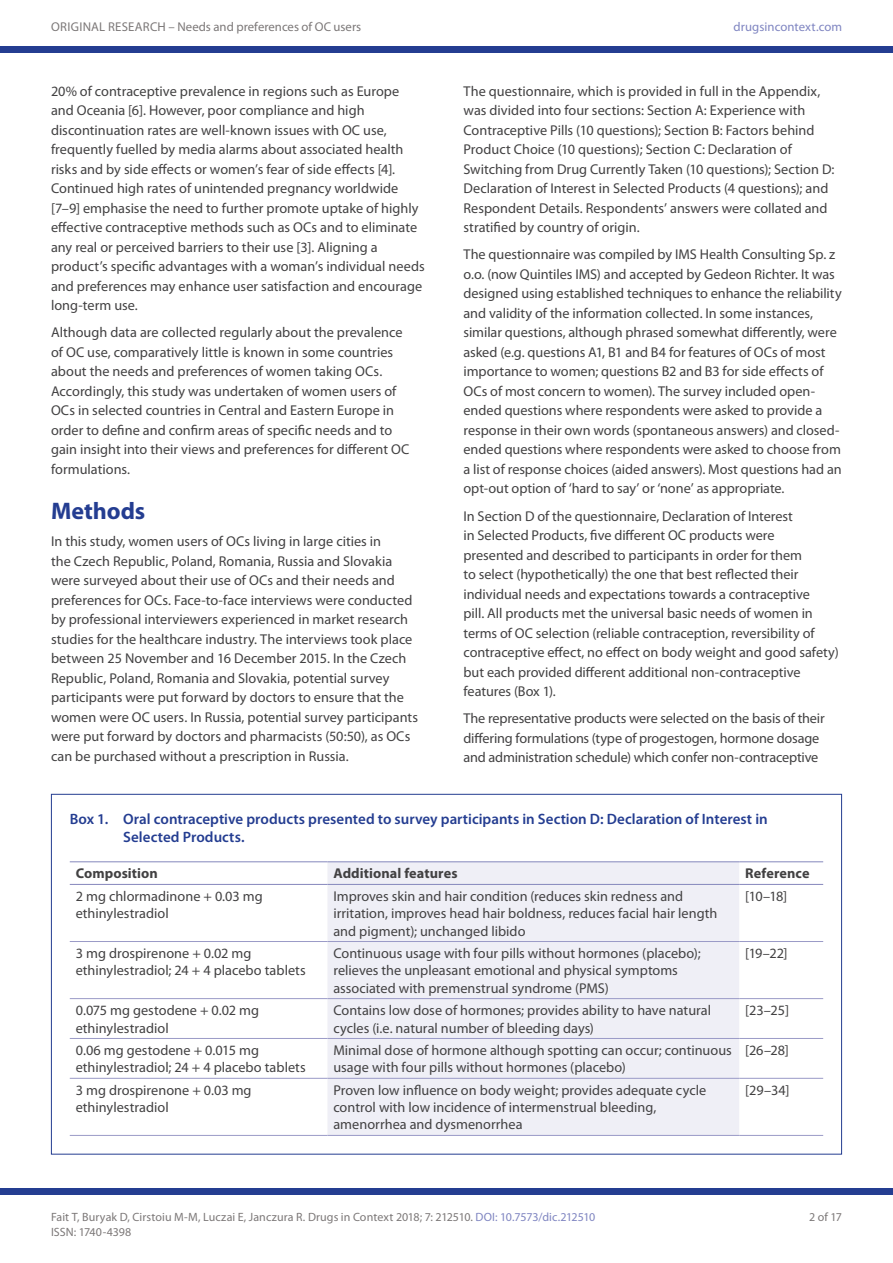
<style>
.page{position:relative;width:893px;height:1263px;background:#fff}
.page>*{position:absolute;margin:0;border:0;box-sizing:border-box;transform-origin:0 0}
.t1{font:700 24px "Myriad Pro";color:#243d91}
.TT{font:600 15px/18px "Myriad Pro";color:#243d91}
.TXT_S{font:14.25px/19.5px "Myriad Pro";color:#424142}
.TBL_BODY{font:14.25px/17.2px "Myriad Pro";color:#424142}
.TXT{font:14.25px/19.5px "Myriad Pro";color:#424142}
.TBL_COLH{font:700 14.25px "Myriad Pro";letter-spacing:.005em;color:#424142}
.t2{font:12.75px "Myriad Pro";letter-spacing:.005em;color:#7c7878}
.t3{font:12.75px "Myriad Pro";letter-spacing:.005em;color:#7f85c1}
.t4{font:12px "Myriad Pro";letter-spacing:.005em;color:#7c7878}
.s1{color:#7f85c1}
</style>
<div class="page">
<div style="left:0;top:1188px;width:893px;height:7px;background:#243d91"></div>
<div style="left:0;top:47px;width:893px;height:6px;background:#243d91"></div>
<div style="left:327px;top:862px;width:412px;height:273px;background:#efeff6"></div>
<hr style="left:70px;top:941px;width:257px;height:1px;background:#9a9ac7">
<hr style="left:327px;top:941px;width:412px;height:1px;background:#9a9ac7">
<hr style="left:739px;top:941px;width:84px;height:1px;background:#9a9ac7">
<hr style="left:70px;top:998px;width:257px;height:1px;background:#9a9ac7">
<hr style="left:327px;top:998px;width:412px;height:1px;background:#9a9ac7">
<hr style="left:739px;top:998px;width:84px;height:1px;background:#9a9ac7">
<hr style="left:70px;top:1038px;width:257px;height:1px;background:#9a9ac7">
<hr style="left:327px;top:1038px;width:412px;height:1px;background:#9a9ac7">
<hr style="left:739px;top:1038px;width:84px;height:1px;background:#9a9ac7">
<hr style="left:70px;top:1078px;width:257px;height:1px;background:#9a9ac7">
<hr style="left:327px;top:1078px;width:412px;height:1px;background:#9a9ac7">
<hr style="left:739px;top:1078px;width:84px;height:1px;background:#9a9ac7">
<hr style="left:70px;top:861px;width:257px;height:1px;background:#8587bc">
<hr style="left:327px;top:861px;width:412px;height:1px;background:#8587bc">
<hr style="left:739px;top:861px;width:84px;height:1px;background:#8587bc">
<hr style="left:70px;top:884px;width:257px;height:1px;background:#8587bc">
<hr style="left:327px;top:884px;width:412px;height:1px;background:#8587bc">
<hr style="left:739px;top:884px;width:84px;height:1px;background:#8587bc">
<hr style="left:70px;top:1135px;width:257px;height:1px;background:#9a9ac7">
<hr style="left:327px;top:1135px;width:412px;height:1px;background:#9a9ac7">
<hr style="left:739px;top:1135px;width:84px;height:1px;background:#9a9ac7">
<p class="t2" style="left:51px;top:18px;width:312px">ORIGINAL RESEARCH – Needs and preferences of OC users</p>
<p class="t3" style="left:734px;top:18px;width:110px">drugsincontext.com</p>
<p class="TXT_S" style="left:51px;top:81px;width:375px">20% of contraceptive prevalence in regions such as Europe and Oceania [6]. However, poor compliance and high discontinuation rates are well-known issues with OC use, frequently fuelled by media alarms about associated health risks and by side effects or women’s fear of side effects [4].<br>Continued high rates of unintended pregnancy worldwide [7–9] emphasise the need to further promote uptake of highly effective contraceptive methods such as OCs and to eliminate any real or perceived barriers to their use [3]. Aligning a product’s specific advantages with a woman’s individual needs and preferences may enhance user satisfaction and encourage long-term use.</p>
<p class="TXT_S" style="left:51px;top:323px;width:360px">Although data are collected regularly about the prevalence of OC use, comparatively little is known in some countries about the needs and preferences of women taking OCs.<br>Accordingly, this study was undertaken of women users of OCs in selected countries in Central and Eastern Europe in order to define and confirm areas of specific needs and to gain insight into their views and preferences for different OC formulations.</p>
<h1 class="t1" style="left:51px;top:495px;width:96px">Methods</h1>
<p class="TXT" style="left:51px;top:531px;width:368px">In this study, women users of OCs living in large cities in<br>the Czech Republic, Poland, Romania, Russia and Slovakia were surveyed about their use of OCs and their needs and preferences for OCs. Face-to-face interviews were conducted by professional interviewers experienced in market research studies for the healthcare industry. The interviews took place between 25 November and 16 December 2015. In the Czech Republic, Poland, Romania and Slovakia, potential survey participants were put forward by doctors to ensure that the women were OC users. In Russia, potential survey participants were put forward by doctors and pharmacists (50:50), as OCs can be purchased without a prescription in Russia.</p>
<p class="TXT_S" style="left:463px;top:81px;width:373px">The questionnaire, which is provided in full in the Appendix, was divided into four sections: Section A: Experience with Contraceptive Pills (10 questions); Section B: Factors behind Product Choice (10 questions); Section C: Declaration of Switching from Drug Currently Taken (10 questions); Section D:<br>Declaration of Interest in Selected Products (4 questions); and Respondent Details. Respondents’ answers were collated and stratified by country of origin.</p>
<p class="TXT_S" style="left:463px;top:245px;width:380px">The questionnaire was compiled by IMS Health Consulting Sp. z o.o. (now Quintiles IMS) and accepted by Gedeon Richter. It was designed using established techniques to enhance the reliability and validity of the information collected. In some instances, similar questions, although phrased somewhat differently, were asked (e.g. questions A1, B1 and B4 for features of OCs of most importance to women; questions B2 and B3 for side effects of OCs of most concern to women). The survey included open&shy;ended questions where respondents were asked to provide a response in their own words (spontaneous answers) and closed&shy;ended questions where respondents were asked to choose from a list of response choices (aided answers). Most questions had an opt-out option of ‘hard to say’ or ‘none’ as appropriate.</p>
<p class="TXT_S" style="left:463px;top:506px;width:377px">In Section D of the questionnaire, Declaration of Interest<br>in Selected Products, five different OC products were<br>presented and described to participants in order for them<br>to select (hypothetically) the one that best reflected their individual needs and expectations towards a contraceptive<br>pill. All products met the universal basic needs of women in terms of OC selection (reliable contraception, reversibility of contraceptive effect, no effect on body weight and good safety) but each provided different additional non-contraceptive features (Box 1).</p>
<p class="TXT_S" style="left:463px;top:708px;width:363px">The representative products were selected on the basis of their differing formulations (type of progestogen, hormone dosage and administration schedule) which confer non-contraceptive</p>
<p class="TT" style="left:123px;top:809px;width:646px;text-indent:-54px">Box 1. Oral contraceptive products presented to survey participants in Section D: Declaration of Interest in<br>Selected Products.</p>
<p class="TBL_COLH" style="left:76px;top:864px;width:84px">Composition</p>
<p class="TBL_COLH" style="left:333px;top:864px;width:126px">Additional features</p>
<p class="TBL_COLH" style="left:745px;top:864px;width:66px">Reference</p>
<p class="TBL_BODY" style="left:76px;top:887px;width:188px">2 mg chlormadinone + 0.03 mg ethinylestradiol</p>
<p class="TBL_BODY" style="left:333px;top:887px;width:385px">Improves skin and hair condition (reduces skin redness and irritation, improves head hair boldness, reduces facial hair length and pigment); unchanged libido</p>
<p class="TBL_BODY" style="left:745px;top:887px;width:44px">[10–18]</p>
<p class="TBL_BODY" style="left:76px;top:944px;width:232px">3 mg drospirenone + 0.02 mg ethinylestradiol; 24 + 4 placebo tablets</p>
<p class="TBL_BODY" style="left:333px;top:944px;width:369px">Continuous usage with four pills without hormones (placebo); relieves the unpleasant emotional and physical symptoms associated with premenstrual syndrome (PMS)</p>
<p class="TBL_BODY" style="left:745px;top:944px;width:44px">[19–22]</p>
<p class="TBL_BODY" style="left:76px;top:1002px;width:185px">0.075 mg gestodene + 0.02 mg ethinylestradiol</p>
<p class="TBL_BODY" style="left:333px;top:1002px;width:379px">Contains low dose of hormones; provides ability to have natural cycles (i.e. natural number of bleeding days)</p>
<p class="TBL_BODY" style="left:745px;top:1002px;width:45px">[23–25]</p>
<p class="TBL_BODY" style="left:76px;top:1041px;width:232px">0.06 mg gestodene + 0.015 mg ethinylestradiol; 24 + 4 placebo tablets</p>
<p class="TBL_BODY" style="left:333px;top:1041px;width:400px">Minimal dose of hormone although spotting can occur; continuous usage with four pills without hormones (placebo)</p>
<p class="TBL_BODY" style="left:745px;top:1041px;width:45px">[26–28]</p>
<p class="TBL_BODY" style="left:76px;top:1081px;width:177px">3 mg drospirenone + 0.03 mg ethinylestradiol</p>
<p class="TBL_BODY" style="left:333px;top:1081px;width:374px">Proven low influence on body weight; provides adequate cycle control with low incidence of intermenstrual bleeding, amenorrhea and dysmenorrhea</p>
<p class="TBL_BODY" style="left:745px;top:1081px;width:46px">[29–34]</p>
<p class="t4" style="left:51px;top:1209px;width:546px">Fait T, Buryak D, Cirstoiu M-M, Luczai E, Janczura R. Drugs in Context 2018; 7: 212510. <span class="s1">DOI: 10.7573/dic.212510</span></p>
<p class="t4" style="left:809px;top:1209px;width:34px">2 of 17</p>
<p class="t4" style="left:51px;top:1224px;width:82px">ISSN: 1740-4398</p>
</div>
